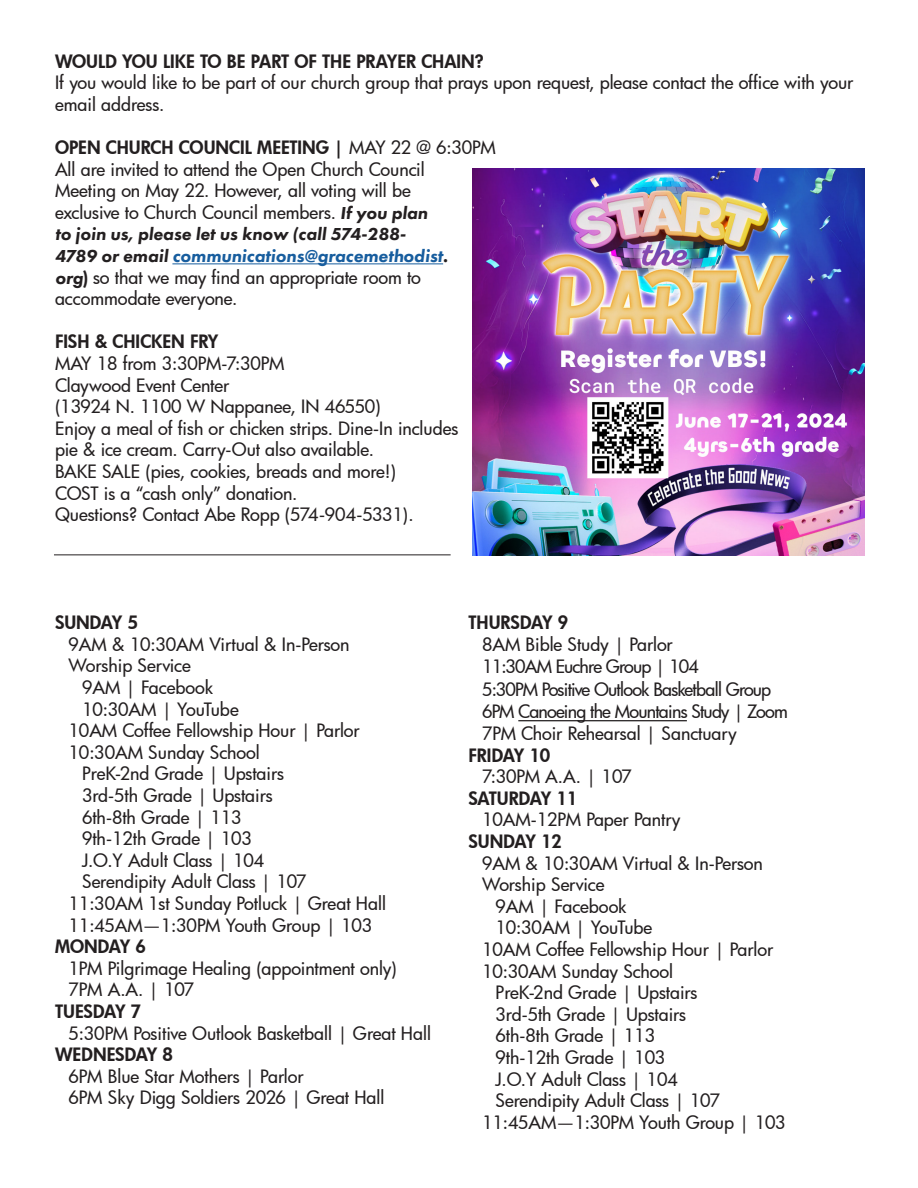
<style>
.page{position:relative;width:918px;height:1188px;background:#fff}
.page>*{position:absolute;margin:0;border:0;box-sizing:border-box;transform-origin:0 0}
.t1{font:500 18px/21.6px "Futura";letter-spacing:-.005em;color:#231f20}
.t2{font:800 18px "Futura";color:#231f20}
.t3{font:500 18px "Futura";letter-spacing:-.04em;color:#231f20}
.t4{font:500 18px "Futura";letter-spacing:-.045em;color:#231f20}
.s1{font-weight:500}
.s2{font-family:"Futura PT";font-weight:800;font-style:italic}
.s3{font-family:"Futura PT";font-weight:800;font-style:italic;color:#175d9e}
.s4{font-weight:800}
</style>
<div class="page">
<hr style="left:54px;top:554px;width:397px;height:1px;background:#231f20">
<hr style="left:518px;top:720px;width:169px;height:1px;background:#231f20">
<hr style="left:172px;top:263px;width:271px;height:1px;background:#175d9e">
<img style="left:473px;top:168px;width:392px;height:387px">
<p class="t2" style="left:55px;top:49px;width:430px">WOULD YOU LIKE TO BE PART OF THE PRAYER CHAIN?</p>
<p class="t1" style="left:55px;top:71px;width:800px">If you would like to be part of our church group that prays upon request, please contact the office with your email address.</p>
<p class="t2" style="left:55px;top:135px;width:442px">OPEN CHURCH COUNCIL MEETING | <span class="s1">MAY 22 @ 6:30PM</span></p>
<p class="t1" style="left:55px;top:158px;width:395px">All are invited to attend the Open Church Council Meeting on May 22. However, all voting will be exclusive to Church Council members. <span class="s2">If you plan to join us, please let us know (call 574-288- 4789 or email</span> <span class="s3">communications@gracemethodist</span><span class="s2">. org</span><span class="s4">)</span> so that we may find an appropriate room to accommodate everyone.</p>
<p class="t2" style="left:55px;top:330px;width:165px">FISH &amp; CHICKEN FRY</p>
<p class="t1" style="left:55px;top:352px;width:231px">MAY 18 from 3:30PM-7:30PM</p>
<p class="t1" style="left:55px;top:374px;width:176px">Claywood Event Center</p>
<p class="t1" style="left:55px;top:395px;width:327px">(13924 N. 1100 W Nappanee, IN 46550)</p>
<p class="t1" style="left:55px;top:417px;width:405px">Enjoy a meal of fish or chicken strips. Dine-In includes pie &amp; ice cream. Carry-Out also available.</p>
<p class="t1" style="left:55px;top:460px;width:342px">BAKE SALE (pies, cookies, breads and more!)</p>
<p class="t1" style="left:55px;top:482px;width:244px">COST is a “cash only” donation.</p>
<p class="t1" style="left:55px;top:503px;width:360px">Questions? Contact Abe Ropp (574-904-5331).</p>
<p class="t2" style="left:55px;top:610px;width:85px">SUNDAY 5</p>
<p class="t1" style="left:69px;top:633px;width:283px">9AM &amp; 10:30AM Virtual &amp; In-Person</p>
<p class="t1" style="left:69px;top:655px;width:124px">Worship Service</p>
<p class="t1" style="left:82px;top:676px;width:133px">9AM | Facebook</p>
<p class="t1" style="left:82px;top:698px;width:158px">10:30AM | YouTube</p>
<p class="t1" style="left:69px;top:719px;width:293px">10AM Coffee Fellowship Hour | Parlor</p>
<p class="t1" style="left:69px;top:741px;width:193px">10:30AM Sunday School</p>
<p class="t1" style="left:82px;top:763px;width:204px">PreK-2nd Grade | Upstairs<br>3rd-5th Grade | Upstairs<br>6th-8th Grade | 113<br>9th-12th Grade | 103</p>
<p class="t1" style="left:82px;top:849px;width:184px">J.O.Y Adult Class | 104</p>
<p class="t1" style="left:82px;top:871px;width:226px">Serendipity Adult Class | 107</p>
<p class="t1" style="left:69px;top:892px;width:319px">11:30AM 1st Sunday Potluck | Great Hall</p>
<p class="t1" style="left:69px;top:914px;width:305px">11:45AM—1:30PM Youth Group | 103</p>
<p class="t2" style="left:55px;top:934px;width:92px">MONDAY 6</p>
<p class="t1" style="left:69px;top:957px;width:330px">1PM Pilgrimage Healing (appointment only)</p>
<p class="t1" style="left:69px;top:979px;width:127px">7PM A.A. | 107</p>
<p class="t2" style="left:55px;top:999px;width:88px">TUESDAY 7</p>
<p class="t1" style="left:69px;top:1022px;width:364px">5:30PM Positive Outlook Basketball | Great Hall</p>
<p class="t2" style="left:55px;top:1042px;width:119px">WEDNESDAY 8</p>
<p class="t1" style="left:69px;top:1065px;width:237px">6PM Blue Star Mothers | Parlor</p>
<p class="t1" style="left:69px;top:1087px;width:318px">6PM Sky Digg Soldiers 2026 | Great Hall</p>
<p class="t2" style="left:469px;top:610px;width:101px">THURSDAY 9</p>
<p class="t1" style="left:482px;top:633px;width:192px">8AM Bible Study | Parlor</p>
<p class="t3" style="left:482px;top:655px;width:218px">11:30AM Euchre Group | 104</p>
<p class="t3" style="left:482px;top:677px;width:291px">5:30PM Positive Outlook Basketball Group</p>
<p class="t4" style="left:482px;top:700px;width:307px">6PM Canoeing the Mountains Study | Zoom</p>
<p class="t1" style="left:482px;top:722px;width:256px">7PM Choir Rehearsal | Sanctuary</p>
<p class="t2" style="left:469px;top:743px;width:83px">FRIDAY 10</p>
<p class="t1" style="left:482px;top:765px;width:151px">7:30PM A.A. | 107</p>
<p class="t2" style="left:469px;top:786px;width:110px">SATURDAY 11</p>
<p class="t1" style="left:482px;top:809px;width:200px">10AM-12PM Paper Pantry</p>
<p class="t2" style="left:469px;top:829px;width:95px">SUNDAY 12</p>
<p class="t1" style="left:482px;top:852px;width:283px">9AM &amp; 10:30AM Virtual &amp; In-Person</p>
<p class="t1" style="left:482px;top:873px;width:124px">Worship Service</p>
<p class="t1" style="left:496px;top:895px;width:133px">9AM | Facebook</p>
<p class="t1" style="left:496px;top:917px;width:158px">10:30AM | YouTube</p>
<p class="t1" style="left:482px;top:938px;width:293px">10AM Coffee Fellowship Hour | Parlor</p>
<p class="t1" style="left:482px;top:960px;width:193px">10:30AM Sunday School</p>
<p class="t1" style="left:496px;top:981px;width:204px">PreK-2nd Grade | Upstairs<br>3rd-5th Grade | Upstairs<br>6th-8th Grade | 113<br>9th-12th Grade | 103</p>
<p class="t1" style="left:496px;top:1068px;width:184px">J.O.Y Adult Class | 104</p>
<p class="t1" style="left:496px;top:1089px;width:226px">Serendipity Adult Class | 107</p>
<p class="t1" style="left:482px;top:1111px;width:305px">11:45AM—1:30PM Youth Group | 103</p>
</div>
